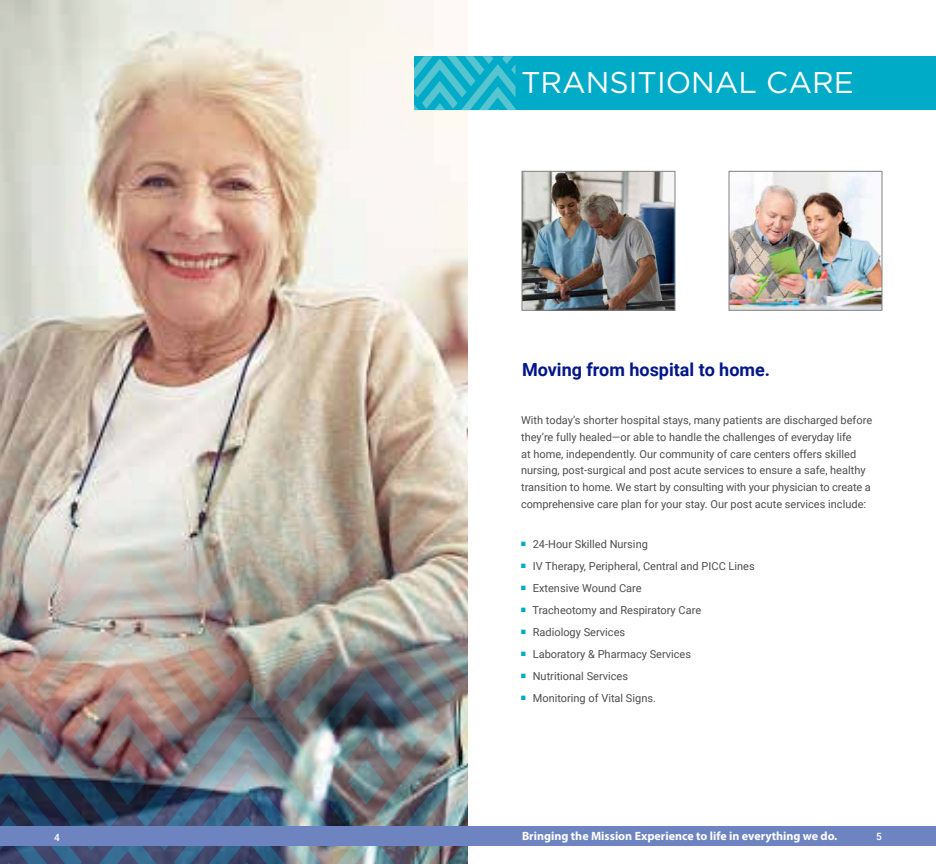
<style>
.page{position:relative;width:936px;height:864px;background:#fff}
.page>*{position:absolute;margin:0;border:0;box-sizing:border-box;transform-origin:0 0}
.t1{font:30px "Gotham";color:#fff}
.t2{font:700 18px "Roboto";color:#001689}
.t3{font:700 12px "Myriad Pro";color:#fff}
.t4{font:11px/22px "Roboto";color:#4d4d4f}
.t5{font:500 10px "Roboto";color:#fff}
</style>
<div class="page">
<img style="left:0;top:0;width:468px;height:864px">
<div style="left:0;top:827px;width:936px;height:19px;background:#6d84c0"></div>
<div style="left:414px;top:56px;width:522px;height:54px;background:#00abc7"></div>
<svg style="left:414px;top:56px;width:102px;height:54px"></svg>
<img style="left:731px;top:173px;width:149px;height:136px">
<div style="left:729px;top:171px;width:153px;height:140px;border:1px solid #808285"></div>
<img style="left:524px;top:173px;width:149px;height:136px">
<div style="left:522px;top:171px;width:153px;height:140px;border:1px solid #808285"></div>
<h1 class="t1" style="left:521px;top:63px;width:334px">TRANSITIONAL CARE</h1>
<h2 class="t2" style="left:522px;top:357px;width:250px">Moving from hospital to home.</h2>
<p class="t4" style="left:521px;top:411px;width:353px;line-height:17px">With today’s shorter hospital stays, many patients are discharged before they’re fully healed—or able to handle the challenges of everyday life<br>at home, independently. Our community of care centers offers skilled nursing, post-surgical and post acute services to ensure a safe, healthy transition to home. We start by consulting with your physician to create a comprehensive care plan for your stay. Our post acute services include:</p>
<p class="t4" style="left:521px;top:532px;width:235px"><sup>N</sup> 24-Hour Skilled Nursing<br><sup>N</sup> IV Therapy, Peripheral, Central and PICC Lines<br><sup>N</sup> Extensive Wound Care<br><sup>N</sup> Tracheotomy and Respiratory Care<br><sup>N</sup> Radiology Services<br><sup>N</sup> Laboratory &amp; Pharmacy Services<br><sup>N</sup> Nutritional Services<br><sup>N</sup> Monitoring of Vital Signs.</p>
<p class="t5" style="left:54px;top:830px;width:7px">4</p>
<p class="t3" style="left:522px;top:828px;width:317px">Bringing the Mission Experience to life in everything we do.</p>
<p class="t5" style="left:876px;top:829px;width:7px">5</p>
</div>
